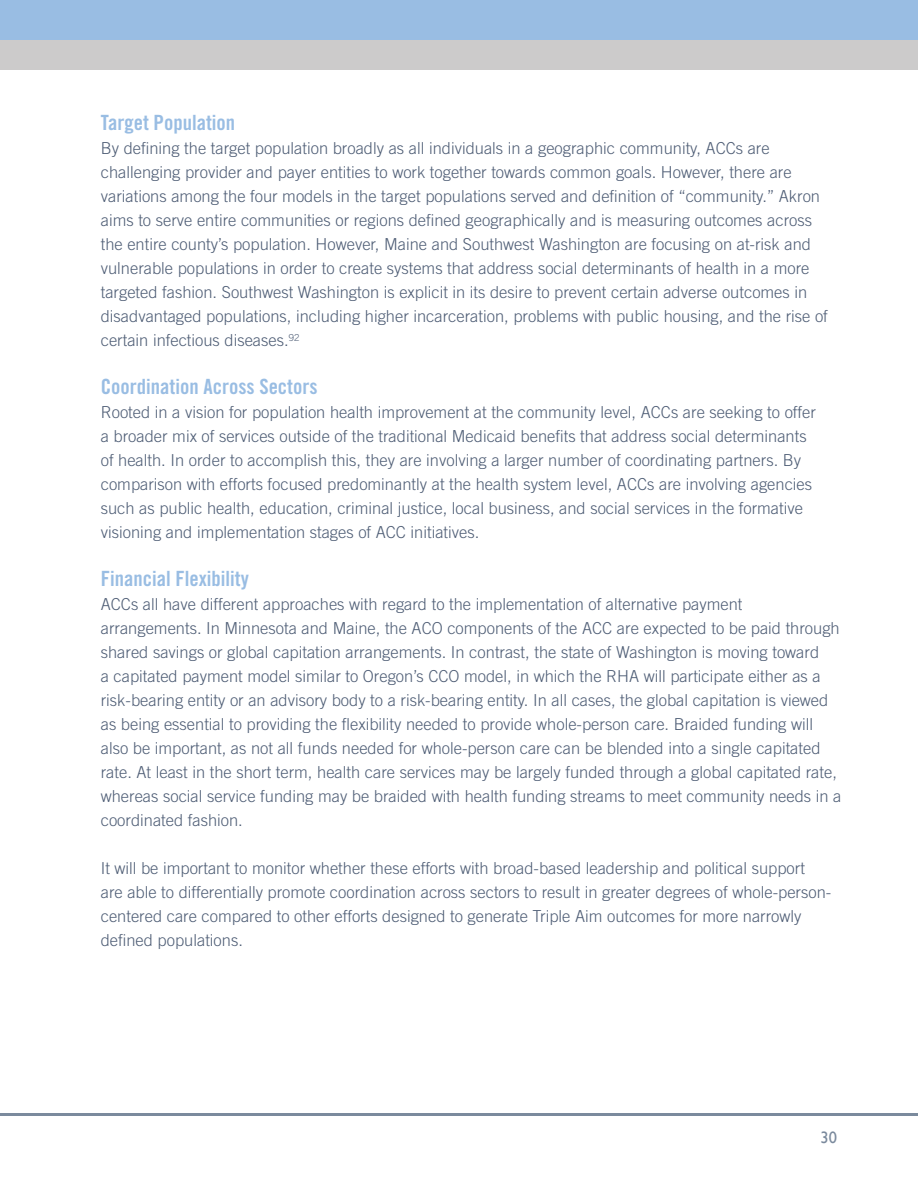
<style>
.page{position:relative;width:918px;height:1188px;background:#fff}
.page>*{position:absolute;margin:0;border:0;box-sizing:border-box;transform-origin:0 0}
.t1{font:21px "Trade Gothic LT Std Bd Cn 20";color:#99bde3}
.t2{font:300 16.5px/24px "Trade Gothic LT Std";color:#4e5d75}
.t3{font:16.5px "Gill Sans";color:#7b8a9d}
</style>
<div class="page">
<hr style="left:0;top:1113px;width:918px;height:3px;background:#7b8a9d">
<div style="left:0;top:0;width:918px;height:69px;background:#cccbcb"></div>
<div style="left:0;top:0;width:918px;height:40px;background:#99bde3"></div>
<p class="t1" style="left:101px;top:110px;width:136px">Target Population</p>
<p class="t2" style="left:101px;top:136px;width:729px">By defining the target population broadly as all individuals in a geographic community, ACCs are challenging provider and payer entities to work together towards common goals. However, there are variations among the four models in the target populations served and definition of “community.” Akron aims to serve entire communities or regions defined geographically and is measuring outcomes across the entire county’s population. However, Maine and Southwest Washington are focusing on at-risk and vulnerable populations in order to create systems that address social determinants of health in a more targeted fashion. Southwest Washington is explicit in its desire to prevent certain adverse outcomes in disadvantaged populations, including higher incarceration, problems with public housing, and the rise of certain infectious diseases.<sup>92</sup></p>
<p class="t1" style="left:101px;top:374px;width:218px">Coordination Across Sectors</p>
<p class="t2" style="left:101px;top:400px;width:717px">Rooted in a vision for population health improvement at the community level, ACCs are seeking to offer a broader mix of services outside of the traditional Medicaid benefits that address social determinants of health. In order to accomplish this, they are involving a larger number of coordinating partners. By comparison with efforts focused predominantly at the health system level, ACCs are involving agencies such as public health, education, criminal justice, local business, and social services in the formative visioning and implementation stages of ACC initiatives.</p>
<p class="t1" style="left:101px;top:566px;width:150px">Financial Flexibility</p>
<p class="t2" style="left:101px;top:592px;width:742px">ACCs all have different approaches with regard to the implementation of alternative payment arrangements. In Minnesota and Maine, the ACO components of the ACC are expected to be paid through shared savings or global capitation arrangements. In contrast, the state of Washington is moving toward<br>a capitated payment model similar to Oregon’s CCO model, in which the RHA will participate either as a risk-bearing entity or an advisory body to a risk-bearing entity. In all cases, the global capitation is viewed as being essential to providing the flexibility needed to provide whole-person care. Braided funding will also be important, as not all funds needed for whole-person care can be blended into a single capitated rate. At least in the short term, health care services may be largely funded through a global capitated rate, whereas social service funding may be braided with health funding streams to meet community needs in a coordinated fashion.</p>
<p class="t2" style="left:101px;top:856px;width:732px">It will be important to monitor whether these efforts with broad-based leadership and political support<br>are able to differentially promote coordination across sectors to result in greater degrees of whole-person&shy;centered care compared to other efforts designed to generate Triple Aim outcomes for more narrowly defined populations.</p>
<p class="t3" style="left:820px;top:1128px;width:18px">30</p>
</div>
